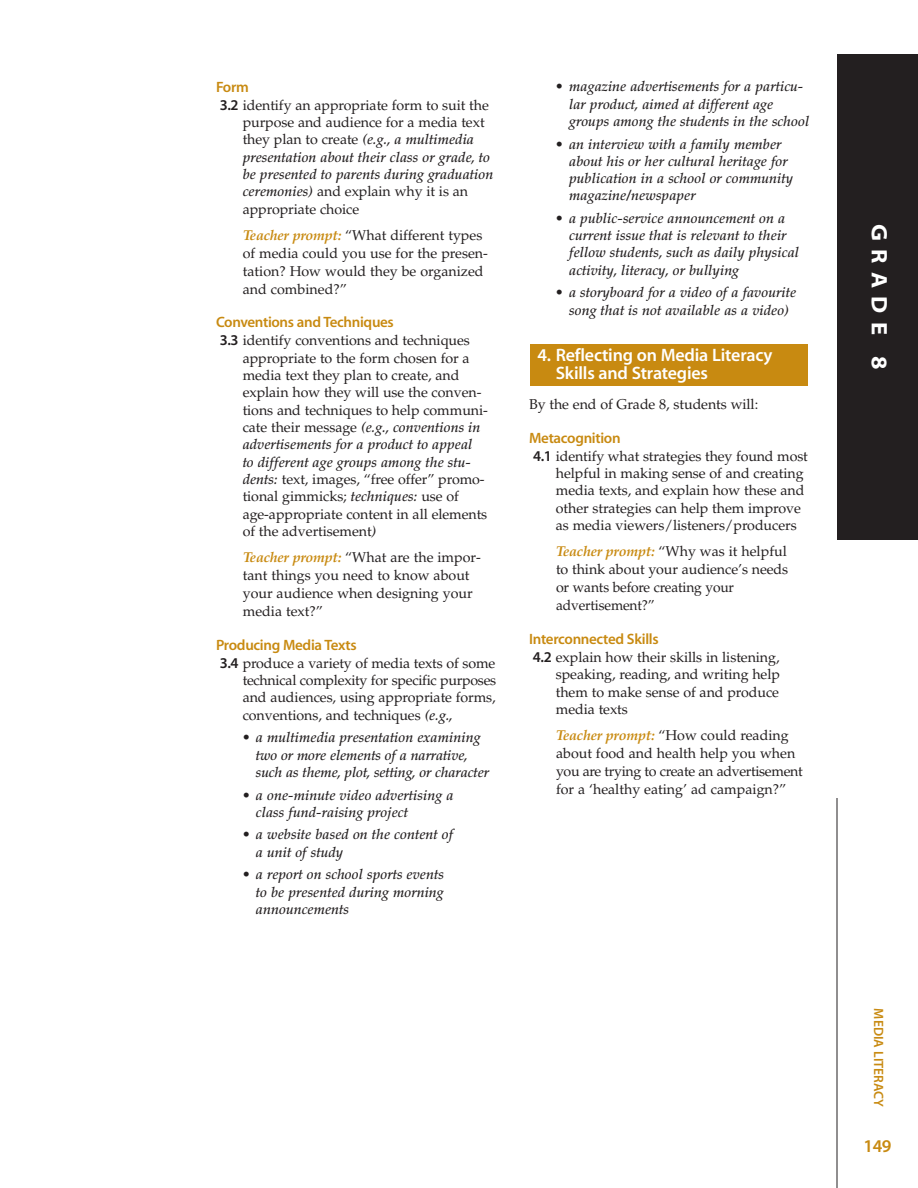
<style>
.page{position:relative;width:918px;height:1188px;background:#fff}
.page>*{position:absolute;margin:0;border:0;box-sizing:border-box;transform-origin:0 0}
.t1{font:22.5px "Myriad MM 700 700";letter-spacing:.36em;color:#fff}
.t2{font:18px/18px "Myriad MM 565 600";letter-spacing:-.01em;color:#fff}
.t3{font:18px "Myriad MM 565 600";color:#c88a11}
.t4{font:15px "Myriad MM 565 600";letter-spacing:-.02em;color:#c88a11}
.t5{font:14.25px/17.2px "Palatino";letter-spacing:-.005em;color:#231f20}
.t6{font:italic 500 14.25px/17.2px "Palatino";letter-spacing:.005em;color:#231f20}
.t7{font:13.5px "Myriad MM 565 600";color:#c88a11}
.s1{font-family:"Myriad MM 565 600";font-size:15px}
.s2{font-weight:500;font-style:italic}
.s3{font-weight:700;font-style:italic;color:#c88a11}
</style>
<div class="page">
<div style="left:531px;top:345px;width:277px;height:41px;background:#c88a11"></div>
<div style="left:837px;top:54px;width:81px;height:486px;background:#231f20"></div>
<hr style="left:837px;top:798px;width:1px;height:390px;background:#231f20">
<p class="t4" style="left:216px;top:81px;width:34px">Form</p>
<p class="t5" style="left:243px;top:98px;width:252px;text-indent:-23px"><span class="s1">3.2</span> identify an appropriate form to suit the purpose and audience for a media text they plan to create <span class="s2">(e.g., a multimedia presentation about their class or grade, to be presented to parents during graduation ceremonies)</span> and explain why it is an appropriate choice</p>
<p class="t5" style="left:243px;top:227px;width:247px;line-height:18px"><span class="s3">Teacher prompt:</span> “What different types of media could you use for the presen&shy;tation? How would they be organized and combined?”</p>
<p class="t4" style="left:216px;top:317px;width:179px">Conventions and Techniques</p>
<p class="t5" style="left:243px;top:334px;width:247px;text-indent:-23px"><span class="s1">3.3</span> identify conventions and techniques appropriate to the form chosen for a media text they plan to create, and explain how they will use the conven&shy;tions and techniques to help communi&shy;cate their message <span class="s2">(e.g., conventions in advertisements for a product to appeal<br>to different age groups among the stu&shy;dents:</span> text, images, “free offer” promo&shy;tional gimmicks; <span class="s2">techniques:</span> use of age-appropriate content in all elements of the advertisement<span class="s2">)</span></p>
<p class="t5" style="left:243px;top:550px;width:240px;line-height:18px"><span class="s3">Teacher prompt:</span> “What are the impor&shy;tant things you need to know about your audience when designing your media text?”</p>
<p class="t4" style="left:216px;top:639px;width:142px">Producing Media Texts</p>
<p class="t5" style="left:243px;top:656px;width:255px;text-align:justify;text-indent:-23px"><span class="s1">3.4</span> produce a variety of media texts of some technical complexity for specific purposes and audiences, using appropriate forms, conventions, and techniques <span class="s2">(e.g.,</span></p>
<p class="t6" style="left:256px;top:731px;width:235px;text-indent:-13px">• a multimedia presentation examining two or more elements of a narrative, such as theme, plot, setting, or character</p>
<p class="t6" style="left:256px;top:788px;width:199px;text-indent:-13px">• a one-minute video advertising a class fund-raising project</p>
<p class="t6" style="left:256px;top:828px;width:199px;text-indent:-13px">• a website based on the content of a unit of study</p>
<p class="t6" style="left:256px;top:868px;width:189px;text-align:justify;text-indent:-13px">• a report on school sports events to be presented during morning announcements</p>
<p class="t6" style="left:569px;top:80px;width:242px;text-indent:-13px">• magazine advertisements for a particu&shy;lar product, aimed at different age groups among the students in the school</p>
<p class="t6" style="left:569px;top:137px;width:226px;text-indent:-13px">• an interview with a family member about his or her cultural heritage for publication in a school or community magazine/newspaper</p>
<p class="t6" style="left:569px;top:211px;width:231px;text-indent:-13px">• a public-service announcement on a current issue that is relevant to their fellow students, such as daily physical activity, literacy, or bullying</p>
<p class="t6" style="left:556px;top:286px;width:242px;text-align:center">• a storyboard for a video of a favourite song that is not available as a video)</p>
<p class="t2" style="left:556px;top:348px;width:218px;text-indent:-18px">4. Reflecting on Media Literacy<br>Skills and Strategies</p>
<p class="t5" style="left:529px;top:397px;width:231px">By the end of Grade 8, students will:</p>
<p class="t4" style="left:529px;top:432px;width:93px">Metacognition</p>
<p class="t5" style="left:556px;top:449px;width:254px;text-indent:-23px"><span class="s1">4.1</span> identify what strategies they found most helpful in making sense of and creating media texts, and explain how these and other strategies can help them improve as media viewers/listeners/producers</p>
<p class="t5" style="left:556px;top:544px;width:234px;line-height:18px"><span class="s3">Teacher prompt:</span> “Why was it helpful to think about your audience’s needs or wants before creating your advertisement?”</p>
<p class="t4" style="left:529px;top:633px;width:131px">Interconnected Skills</p>
<p class="t5" style="left:556px;top:650px;width:226px;text-align:justify;text-indent:-23px"><span class="s1">4.2</span> explain how their skills in listening, speaking, reading, and writing help them to make sense of and produce media texts</p>
<p class="t5" style="left:556px;top:728px;width:248px;line-height:18px"><span class="s3">Teacher prompt:</span> “How could reading about food and health help you when you are trying to create an advertisement for a ‘healthy eating’ ad campaign?”</p>
<h1 class="t1" style="left:888px;top:224px;width:147px;rotate:90deg">GRADE 8</h1>
<p class="t7" style="left:884px;top:1008px;width:100px;rotate:90deg">MEDIA LITERACY</p>
<p class="t3" style="left:863px;top:1139px;width:30px">149</p>
</div>
